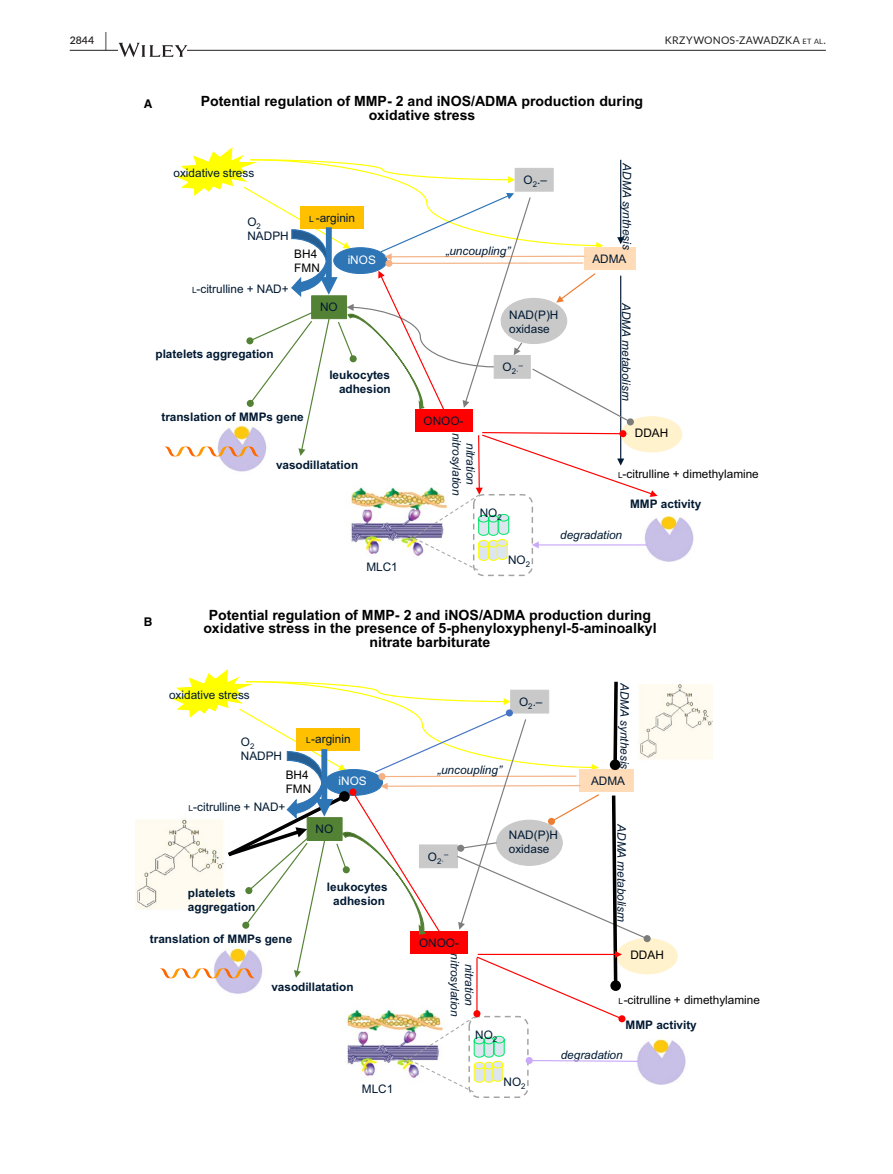
<style>
.page{position:relative;width:893px;height:1174px;background:#fff}
.page>*{position:absolute;margin:0;border:0;box-sizing:border-box;transform-origin:0 0}
.t1{font:700 14.1px/13.5px "Arial";color:#000;text-align:center}
.t2{font:700 12px "Helvetica";color:#000}
.t3{font:11.85px/14.1px "Arial";color:#001932}
.t4{font:700 11.85px/14.1px "Arial";color:#001932;text-align:right}
.t5{font:italic 11.85px/14.1px "Arial";color:#001932;text-align:center}
.t6{font:11.85px/14.1px "Arial";color:#000}
.t7{font:11.85px "Arial";color:#fff}
.t8{font:10.5px "Lato";letter-spacing:.02em;color:#231f20}
.t9{font:600 10.5px "Lato";color:#231f20}
.t10{font:7.8px "Arial";color:#001932}
.s1{font-size:19.5px}
.s2{font-size:7.35px}
.s3{font-size:8.55px}
.s4{font-size:8.25px}
</style>
<div class="page">
<hr style="left:70px;top:50px;width:756px;height:1px;background:#231f20">
<svg style="left:119px;top:43px;width:68px;height:14px"></svg>
<img style="left:657px;top:422px;width:37px;height:139px">
<img style="left:136px;top:684px;width:576px;height:400px">
<div style="left:622px;top:417px;width:60px;height:35px;background:#fff2cc;border-radius:50%"></div>
<svg style="left:164px;top:147px;width:493px;height:424px"></svg>
<div style="left:350px;top:355px;width:7px;height:7px;background:#548235;border-radius:50%"></div>
<div style="left:617px;top:938px;width:60px;height:35px;background:#fff2cc;border-radius:50%"></div>
<svg style="left:159px;top:668px;width:490px;height:425px"></svg>
<div style="left:343px;top:866px;width:7px;height:7px;background:#548235;border-radius:50%"></div>
<p class="t9" style="left:70px;top:33px;width:39px">2844 <span class="s1">|</span></p>
<p class="t8" style="left:665px;top:33px;width:162px">KRZYWONOS‐ZAWADZKA <span class="s2">et al</span>.</p>
<p class="t2" style="left:144px;top:97px;width:10px">A</p>
<p class="t1" style="left:201px;top:95px;width:444px">Potential regulation of MMP- 2 and iNOS/ADMA production during oxidative stress</p>
<p class="t3" style="left:173px;top:166px;width:82px">oxidative stress</p>
<p class="t3" style="left:247px;top:214px;width:43px">O<sub>2<br></sub>NADPH</p>
<p class="t3" style="left:309px;top:210px;width:47px"><span class="s3">L</span> -arginin</p>
<p class="t6" style="left:294px;top:247px;width:27px">BH4<br>FMN</p>
<p class="t3" style="left:192px;top:282px;width:98px"><span class="s3">L</span>-citrulline + NAD+</p>
<p class="t7" style="left:348px;top:252px;width:30px">iNOS</p>
<p class="t3" style="left:524px;top:173px;width:25px">O<sub>2</sub>.–</p>
<p class="t5" style="left:446px;top:244px;width:66px">„uncoupling”</p>
<p class="t5" style="left:634px;top:163px;width:88px;rotate:90deg">ADMA synthesis</p>
<p class="t3" style="left:592px;top:252px;width:36px">ADMA</p>
<p class="t4" style="left:155px;top:347px;width:120px">platelets aggregation</p>
<p class="t3" style="left:320px;top:300px;width:19px">NO</p>
<p class="t4" style="left:329px;top:368px;width:63px">leukocytes adhesion</p>
<p class="t4" style="left:161px;top:410px;width:144px">translation of MMPs gene</p>
<p class="t4" style="left:276px;top:458px;width:84px">vasodillatation</p>
<p class="t3" style="left:366px;top:560px;width:33px">MLC1</p>
<p class="t3" style="left:509px;top:308px;width:51px">NAD(P)H oxidase</p>
<p class="t3" style="left:423px;top:414px;width:41px">ONOO-</p>
<p class="t5" style="left:477px;top:432px;width:64px;rotate:90deg">nitration nitrosylation</p>
<p class="t10" style="left:503px;top:366px;width:18px"><sup>O</sup>2·</p>
<p class="t10" style="left:519px;top:360px;width:6px">–</p>
<p class="t3" style="left:480px;top:506px;width:24px">NO<sub>2</sub></p>
<p class="t5" style="left:633px;top:303px;width:99px;rotate:90deg">ADMA metabolism</p>
<p class="t6" style="left:635px;top:426px;width:35px">DDAH</p>
<p class="t6" style="left:618px;top:467px;width:142px"><span class="s4">L</span>-citrulline + dimethylamine</p>
<p class="t4" style="left:630px;top:496px;width:73px">MMP activity</p>
<p class="t3" style="left:508px;top:553px;width:24px">NO<sub>2</sub></p>
<p class="t5" style="left:560px;top:528px;width:63px">degradation</p>
<p class="t2" style="left:144px;top:614px;width:10px">B</p>
<p class="t1" style="left:203px;top:608px;width:455px">Potential regulation of MMP- 2 and iNOS/ADMA production during oxidative stress in the presence of 5-phenyloxyphenyl-5-aminoalkyl nitrate barbiturate</p>
<p class="t3" style="left:169px;top:688px;width:82px">oxidative stress</p>
<p class="t3" style="left:241px;top:734px;width:43px">O<sub>2<br></sub>NADPH</p>
<p class="t3" style="left:306px;top:732px;width:46px"><span class="s4">L</span>-arginin</p>
<p class="t6" style="left:286px;top:768px;width:27px">BH4<br>FMN</p>
<p class="t3" style="left:188px;top:799px;width:99px"><span class="s4">L</span>-citrulline + NAD+</p>
<p class="t7" style="left:339px;top:773px;width:30px">iNOS</p>
<p class="t3" style="left:316px;top:822px;width:19px">NO</p>
<p class="t4" style="left:188px;top:885px;width:69px;text-align:left">platelets aggregation</p>
<p class="t4" style="left:327px;top:880px;width:62px;text-align:center">leukocytes adhesion</p>
<p class="t3" style="left:519px;top:695px;width:25px">O<sub>2</sub>.–</p>
<p class="t5" style="left:437px;top:763px;width:66px">„uncoupling”</p>
<p class="t10" style="left:428px;top:855px;width:18px"><sup>O</sup>2·</p>
<p class="t10" style="left:444px;top:849px;width:6px">–</p>
<p class="t3" style="left:509px;top:827px;width:51px">NAD(P)H oxidase</p>
<p class="t5" style="left:631px;top:683px;width:88px;rotate:90deg">ADMA synthesis</p>
<p class="t3" style="left:591px;top:774px;width:36px">ADMA</p>
<p class="t5" style="left:628px;top:824px;width:99px;rotate:90deg">ADMA metabolism</p>
<p class="t4" style="left:150px;top:932px;width:144px">translation of MMPs gene</p>
<p class="t4" style="left:272px;top:980px;width:84px">vasodillatation</p>
<p class="t3" style="left:362px;top:1081px;width:33px">MLC1</p>
<p class="t3" style="left:419px;top:936px;width:41px">ONOO-</p>
<p class="t5" style="left:476px;top:953px;width:64px;rotate:90deg">nitration nitrosylation</p>
<p class="t3" style="left:475px;top:1027px;width:24px">NO<sub>2</sub></p>
<p class="t3" style="left:503px;top:1075px;width:24px">NO<sub>2</sub></p>
<p class="t6" style="left:630px;top:947px;width:35px">DDAH</p>
<p class="t6" style="left:618px;top:993px;width:143px"><span class="s4">L</span>-citrulline + dimethylamine</p>
<p class="t4" style="left:626px;top:1018px;width:73px">MMP activity</p>
<p class="t5" style="left:561px;top:1048px;width:63px">degradation</p>
</div>
